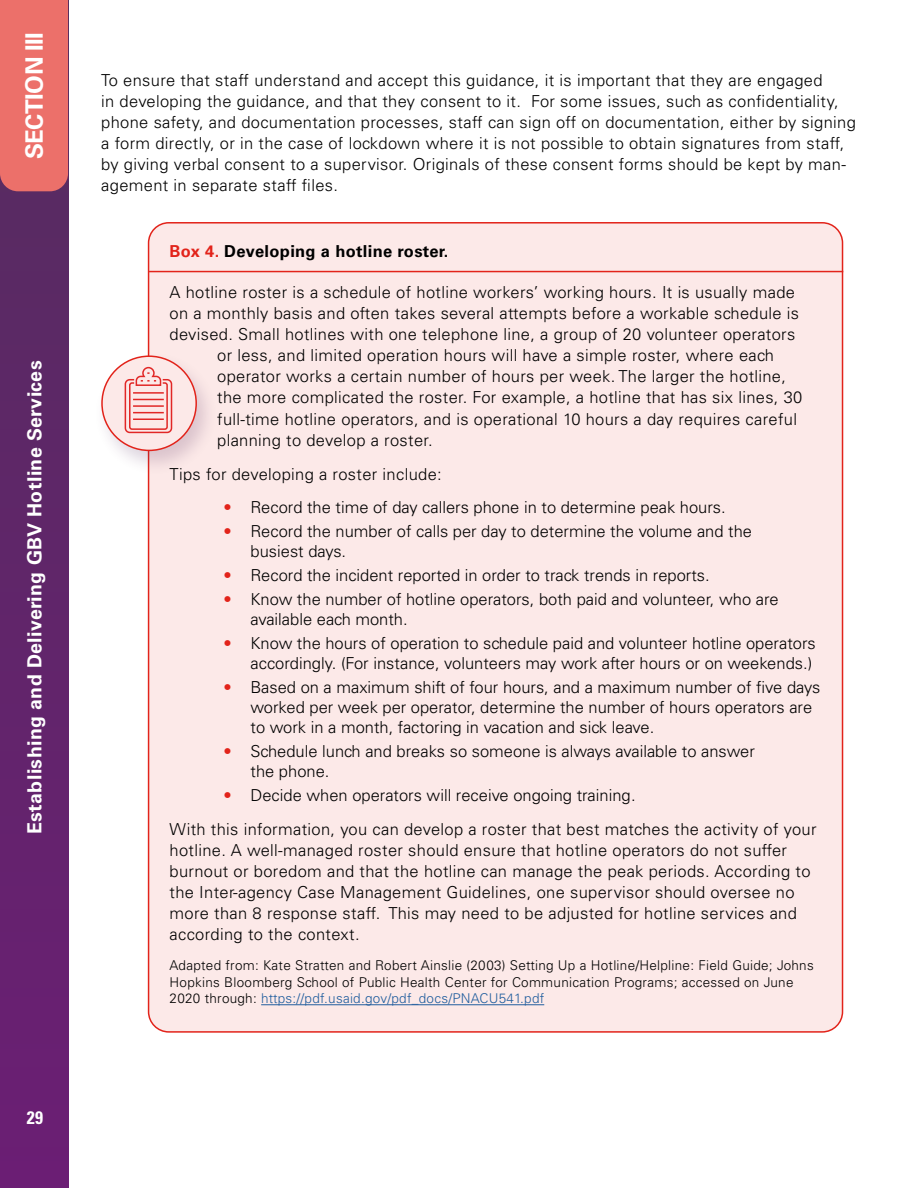
<style>
.page{position:relative;width:918px;height:1188px;background:#fff}
.page>*{position:absolute;margin:0;border:0;box-sizing:border-box;transform-origin:0 0}
.t1{font:700 24px "Univers LT Std";letter-spacing:-.02em;color:#fff}
.t2{font:700 19.5px "Univers LT Std";letter-spacing:.02em;color:#fff}
.t3{font:700 condensed 18px "Univers LT Std";color:#fff}
.t4{font:300 16.5px/21px "Univers LT Std";letter-spacing:.02em;color:#000}
.t5{font:300 16.5px/19.8px "Univers LT Std";color:#000}
.t6{font:700 16.5px "Univers LT Std";letter-spacing:.02em;color:#000}
.t7{font:300 13.5px/16.5px "Univers LT Std";letter-spacing:.02em;color:#000}
.s1{color:#e2231a}
.s2{color:#215e9e}
</style>
<div class="page">
<div style="left:0;top:0;width:68px;height:1188px;background:#62246b"></div>
<div style="left:0;top:0;width:68px;height:191px;background:#ec706a"></div>
<div style="left:149px;top:223px;width:694px;height:809px;background:#fce9e8;border-radius:20px"></div>
<hr style="left:261px;top:1004px;width:283px;height:1px;background:#215e9e">
<div style="left:93px;top:351px;width:125px;height:125px;background:#552d5f;opacity:.2"></div>
<div style="left:102px;top:356px;width:94px;height:94px;background:#fce9e8;border-radius:50%"></div>
<div style="left:101px;top:355px;width:96px;height:96px;border:2px solid #e2231a;border-radius:50%"></div>
<hr style="left:149px;top:271px;width:694px;height:1px;background:#e2231a">
<hr style="left:133px;top:399px;width:31px;height:1px;background:#e12726">
<hr style="left:133px;top:392px;width:31px;height:2px;background:#e12726">
<hr style="left:133px;top:405px;width:31px;height:2px;background:#e12726">
<hr style="left:133px;top:412px;width:31px;height:1px;background:#e12726">
<hr style="left:133px;top:419px;width:31px;height:1px;background:#e12726">
<div style="left:125px;top:379px;width:47px;height:54px;border:2px solid #e12726;border-radius:4px"></div>
<div style="left:129px;top:382px;width:39px;height:48px;border:2px solid #e12726;border-radius:2px"></div>
<svg style="left:135px;top:366px;width:27px;height:20px"></svg>
<h1 class="t1" style="left:20px;top:159px;width:129px;rotate:-90deg">SECTION III</h1>
<p class="t2" style="left:23px;top:834px;width:475px;rotate:-90deg">Establishing and Delivering GBV Hotline Services</p>
<p class="t3" style="left:27px;top:1106px;width:18px">29</p>
<p class="t4" style="left:101px;top:70px;width:756px">To ensure that staff understand and accept this guidance, it is important that they are engaged<br>in developing the guidance, and that they consent to it. For some issues, such as confidentiality, phone safety, and documentation processes, staff can sign off on documentation, either by signing a form directly, or in the case of lockdown where it is not possible to obtain signatures from staff, by giving verbal consent to a supervisor. Originals of these consent forms should be kept by man&shy;agement in separate staff files.</p>
<p class="t6" style="left:170px;top:242px;width:281px"><span class="s1">Box 4.</span> Developing a hotline roster.</p>
<p class="t4" style="left:170px;top:282px;width:627px">A hotline roster is a schedule of hotline workers’ working hours. It is usually made</p>
<p class="t4" style="left:170px;top:303px;width:631px">on a monthly basis and often takes several attempts before a workable schedule is</p>
<p class="t4" style="left:170px;top:324px;width:627px">devised. Small hotlines with one telephone line, a group of 20 volunteer operators</p>
<p class="t4" style="left:217px;top:345px;width:558px">or less, and limited operation hours will have a simple roster, where each</p>
<p class="t4" style="left:217px;top:366px;width:570px">operator works a certain number of hours per week. The larger the hotline,</p>
<p class="t4" style="left:217px;top:387px;width:587px">the more complicated the roster. For example, a hotline that has six lines, 30</p>
<p class="t4" style="left:217px;top:408px;width:581px">full-time hotline operators, and is operational 10 hours a day requires careful</p>
<p class="t4" style="left:217px;top:429px;width:217px">planning to develop a roster.</p>
<p class="t4" style="left:170px;top:464px;width:274px">Tips for developing a roster include:</p>
<p class="t5" style="left:224px;top:498px;width:504px"><span class="s1">•</span> Record the time of day callers phone in to determine peak hours.</p>
<p class="t5" style="left:251px;top:522px;width:503px;text-indent:-27px"><span class="s1">•</span> Record the number of calls per day to determine the volume and the busiest days.</p>
<p class="t5" style="left:224px;top:566px;width:488px"><span class="s1">•</span> Record the incident reported in order to track trends in reports.</p>
<p class="t5" style="left:251px;top:590px;width:530px;text-indent:-27px"><span class="s1">•</span> Know the number of hotline operators, both paid and volunteer, who are available each month.</p>
<p class="t5" style="left:224px;top:634px;width:594px;text-align:right"><span class="s1">•</span> Know the hours of operation to schedule paid and volunteer hotline operators accordingly. (For instance, volunteers may work after hours or on weekends.)</p>
<p class="t5" style="left:251px;top:678px;width:571px;text-indent:-27px"><span class="s1">•</span> Based on a maximum shift of four hours, and a maximum number of five days worked per week per operator, determine the number of hours operators are to work in a month, factoring in vacation and sick leave.</p>
<p class="t5" style="left:251px;top:741px;width:506px;text-indent:-27px"><span class="s1">•</span> Schedule lunch and breaks so someone is always available to answer the phone.</p>
<p class="t4" style="left:170px;top:778px;width:648px;line-height:34.5px;text-indent:54px"><span class="s1">•</span> Decide when operators will receive ongoing training.<br>With this information, you can develop a roster that best matches the activity of your</p>
<p class="t4" style="left:170px;top:840px;width:642px">hotline. A well-managed roster should ensure that hotline operators do not suffer burnout or boredom and that the hotline can manage the peak periods. According to the Inter-agency Case Management Guidelines, one supervisor should oversee no more than 8 response staff. This may need to be adjusted for hotline services and according to the context.</p>
<p class="t7" style="left:170px;top:957px;width:646px">Adapted from: Kate Stratten and Robert Ainslie (2003) Setting Up a Hotline/Helpline: Field Guide; Johns<br>Hopkins Bloomberg School of Public Health Center for Communication Programs; accessed on June<br>2020 through: <span class="s2">https://pdf.usaid.gov/pdf_docs/PNACU541.pdf</span></p>
</div>
